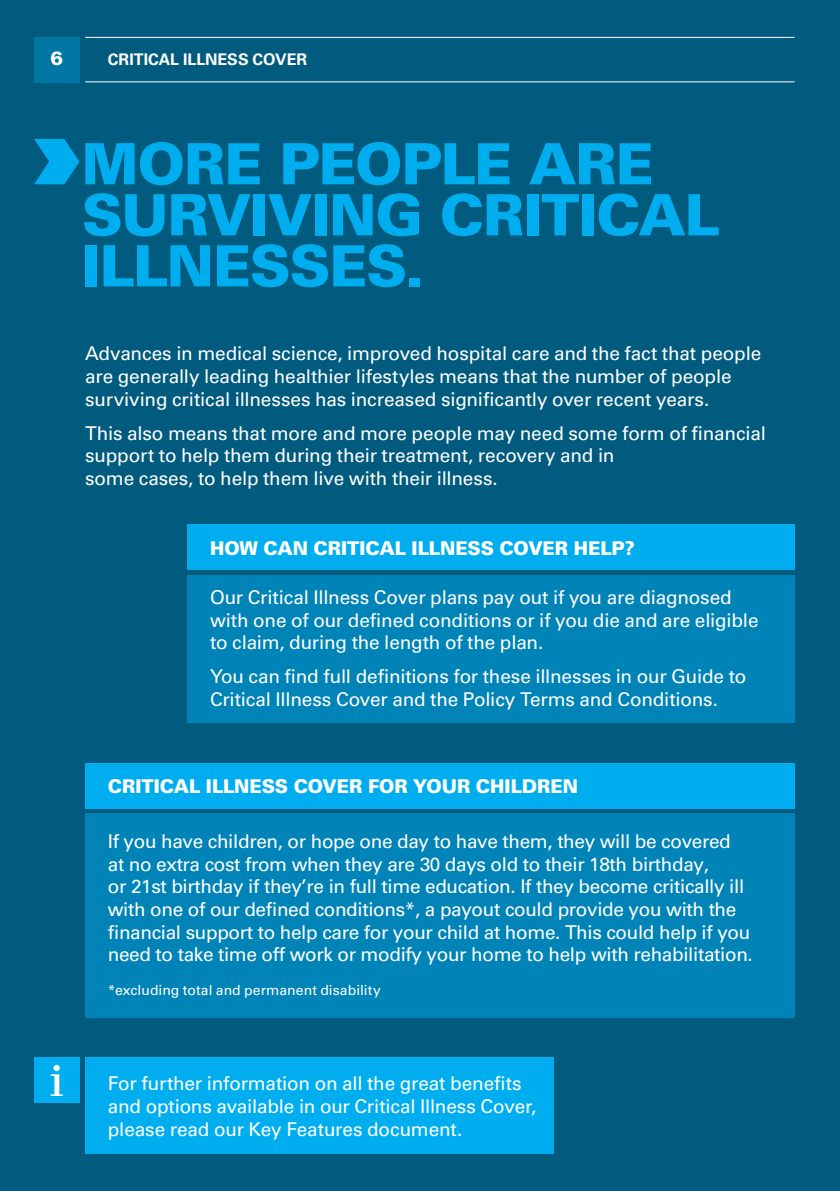
<style>
.page{position:relative;width:840px;height:1191px;background:#fff}
.page>*{position:absolute;margin:0;border:0;box-sizing:border-box;transform-origin:0 0}
.t1{font:900 57px/51px "Univers LT";letter-spacing:-.02em;color:#00aeef}
.t2{font:19px/22.6px "Univers LT";letter-spacing:-.015em;color:#fff}
.t3{font:900 19px "Univers LT";letter-spacing:-.005em;color:#fff}
.t4{font:700 16px "Univers LT";color:#fff}
.t5{font:14px "Univers LT";color:#fff}
</style>
<div class="page">
<div style="left:0;top:0;width:839px;height:1191px;background:#005b7f"></div>
<svg style="left:34px;top:139px;width:45px;height:45px"></svg>
<div style="left:187px;top:575px;width:607px;height:148px;background:#0083b6"></div>
<div style="left:187px;top:524px;width:607px;height:46px;background:#00aeef"></div>
<div style="left:85px;top:813px;width:709px;height:205px;background:#0083b6"></div>
<div style="left:85px;top:763px;width:709px;height:45px;background:#00aeef"></div>
<hr style="left:85px;top:37px;width:709px;height:1px;background:#fff">
<hr style="left:85px;top:81px;width:709px;height:1px;background:#fff">
<div style="left:34px;top:37px;width:45px;height:45px;background:#0076a3"></div>
<div style="left:34px;top:1057px;width:45px;height:46px;background:#00aeef"></div>
<svg style="left:53px;top:1064px;width:7px;height:7px"></svg>
<svg style="left:51px;top:1074px;width:12px;height:22px"></svg>
<div style="left:85px;top:1057px;width:468px;height:97px;background:#00aeef"></div>
<p class="t3" style="left:50px;top:46px;width:14px">6</p>
<p class="t4" style="left:108px;top:50px;width:201px">CRITICAL ILLNESS COVER</p>
<h1 class="t1" style="left:82px;top:138px;width:639px">MORE PEOPLE ARE<br>SURVIVING CRITICAL<br>ILLNESSES.</h1>
<p class="t2" style="left:85px;top:342px;width:677px">Advances in medical science, improved hospital care and the fact that people are generally leading healthier lifestyles means that the number of people surviving critical illnesses has increased significantly over recent years.</p>
<p class="t2" style="left:85px;top:421px;width:682px">This also means that more and more people may need some form of financial support to help them during their treatment, recovery and in<br>some cases, to help them live with their illness.</p>
<p class="t3" style="left:210px;top:536px;width:426px">HOW CAN CRITICAL ILLNESS COVER HELP?</p>
<p class="t2" style="left:210px;top:586px;width:549px">Our Critical Illness Cover plans pay out if you are diagnosed with one of our defined conditions or if you die and are eligible to claim, during the length of the plan.</p>
<p class="t2" style="left:210px;top:665px;width:537px">You can find full definitions for these illnesses in our Guide to<br>Critical Illness Cover and the Policy Terms and Conditions.</p>
<p class="t3" style="left:108px;top:774px;width:471px">CRITICAL ILLNESS COVER FOR YOUR CHILDREN</p>
<p class="t2" style="left:108px;top:830px;width:646px">If you have children, or hope one day to have them, they will be covered<br>at no extra cost from when they are 30 days old to their 18th birthday,<br>or 21st birthday if they’re in full time education. If they become critically ill with one of our defined conditions*, a payout could provide you with the financial support to help care for your child at home. This could help if you need to take time off work or modify your home to help with rehabilitation.</p>
<p class="t5" style="left:108px;top:982px;width:274px">*excluding total and permanent disability</p>
<p class="t2" style="left:108px;top:1072px;width:430px">For further information on all the great benefits and options available in our Critical Illness Cover, please read our Key Features document.</p>
</div>
